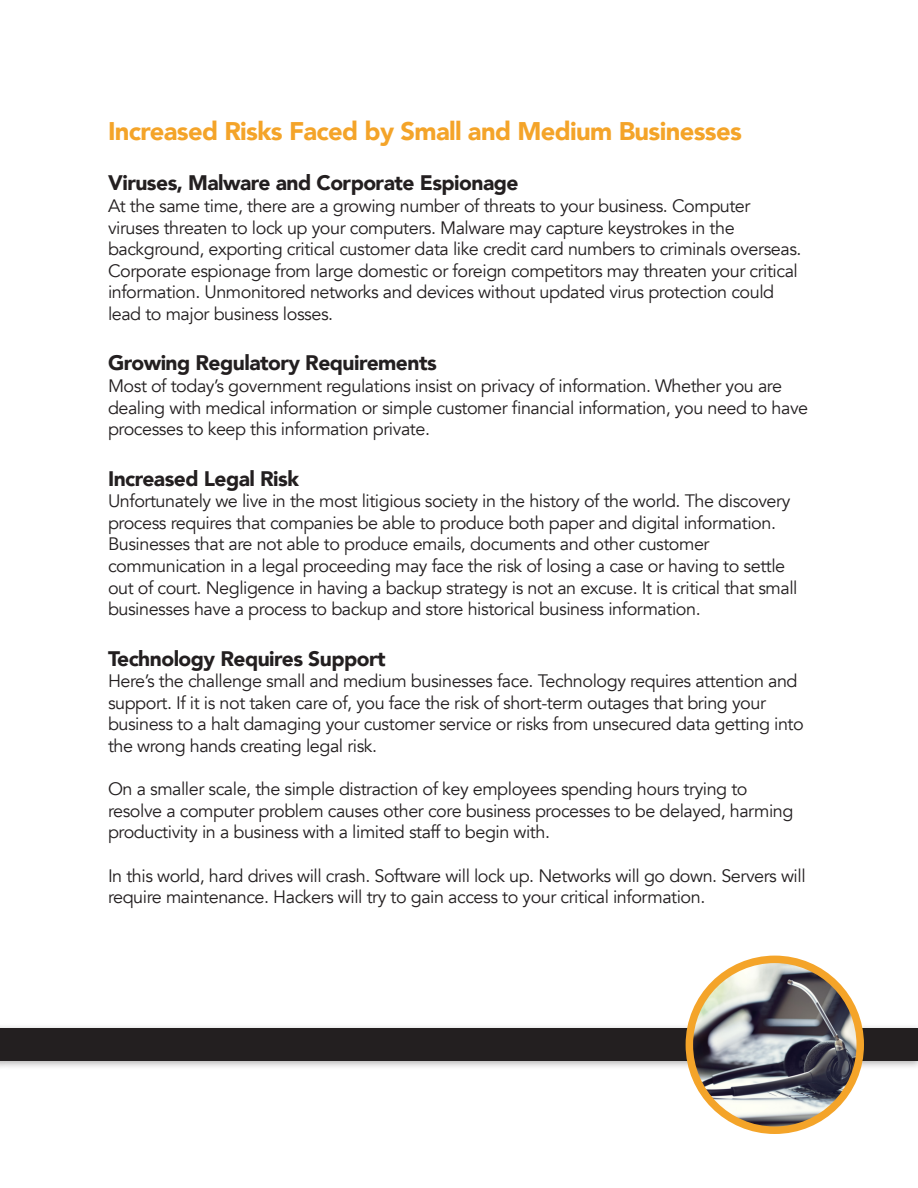
<style>
.page{position:relative;width:918px;height:1188px;background:#fff}
.page>*{position:absolute;margin:0;border:0;box-sizing:border-box;transform-origin:0 0}
.t1{font:900 25.5px "Avenir";letter-spacing:-.025em;color:#f4a429}
.t2{font:900 21px "Avenir";letter-spacing:-.025em;color:#231f20}
.t3{font:18px/21.6px "Avenir";letter-spacing:-.025em;color:#231f20}
</style>
<div class="page">
<div style="left:0;top:1024px;width:918px;height:46px;background:#231f20;opacity:.35"></div>
<div style="left:0;top:1029px;width:918px;height:32px;background:#231f20"></div>
<img style="left:689px;top:959px;width:171px;height:171px;border-radius:85px">
<div style="left:686px;top:956px;width:178px;height:178px;border:8px solid #f4a429;border-radius:50%"></div>
<p class="t1" style="left:108px;top:109px;width:635px">Increased Risks Faced by Small and Medium Businesses</p>
<p class="t2" style="left:108px;top:165px;width:412px">Viruses, Malware and Corporate Espionage</p>
<p class="t3" style="left:108px;top:195px;width:695px">At the same time, there are a growing number of threats to your business. Computer viruses threaten to lock up your computers. Malware may capture keystrokes in the background, exporting critical customer data like credit card numbers to criminals overseas.<br>Corporate espionage from large domestic or foreign competitors may threaten your critical information. Unmonitored networks and devices without updated virus protection could lead to major business losses.</p>
<p class="t2" style="left:108px;top:345px;width:330px">Growing Regulatory Requirements</p>
<p class="t3" style="left:108px;top:375px;width:702px">Most of today’s government regulations insist on privacy of information. Whether you are dealing with medical information or simple customer financial information, you need to have processes to keep this information private.</p>
<p class="t2" style="left:108px;top:460px;width:193px">Increased Legal Risk</p>
<p class="t3" style="left:108px;top:491px;width:691px">Unfortunately we live in the most litigious society in the history of the world. The discovery process requires that companies be able to produce both paper and digital information.<br>Businesses that are not able to produce emails, documents and other customer communication in a legal proceeding may face the risk of losing a case or having to settle out of court. Negligence in having a backup strategy is not an excuse. It is critical that small businesses have a process to backup and store historical business information.</p>
<p class="t2" style="left:108px;top:640px;width:279px">Technology Requires Support</p>
<p class="t3" style="left:108px;top:671px;width:697px">Here’s the challenge small and medium businesses face. Technology requires attention and support. If it is not taken care of, you face the risk of short-term outages that bring your business to a halt damaging your customer service or risks from unsecured data getting into the wrong hands creating legal risk.</p>
<p class="t3" style="left:108px;top:779px;width:687px">On a smaller scale, the simple distraction of key employees spending hours trying to resolve a computer problem causes other core business processes to be delayed, harming productivity in a business with a limited staff to begin with.</p>
<p class="t3" style="left:108px;top:865px;width:699px">In this world, hard drives will crash. Software will lock up. Networks will go down. Servers will require maintenance. Hackers will try to gain access to your critical information.</p>
</div>
